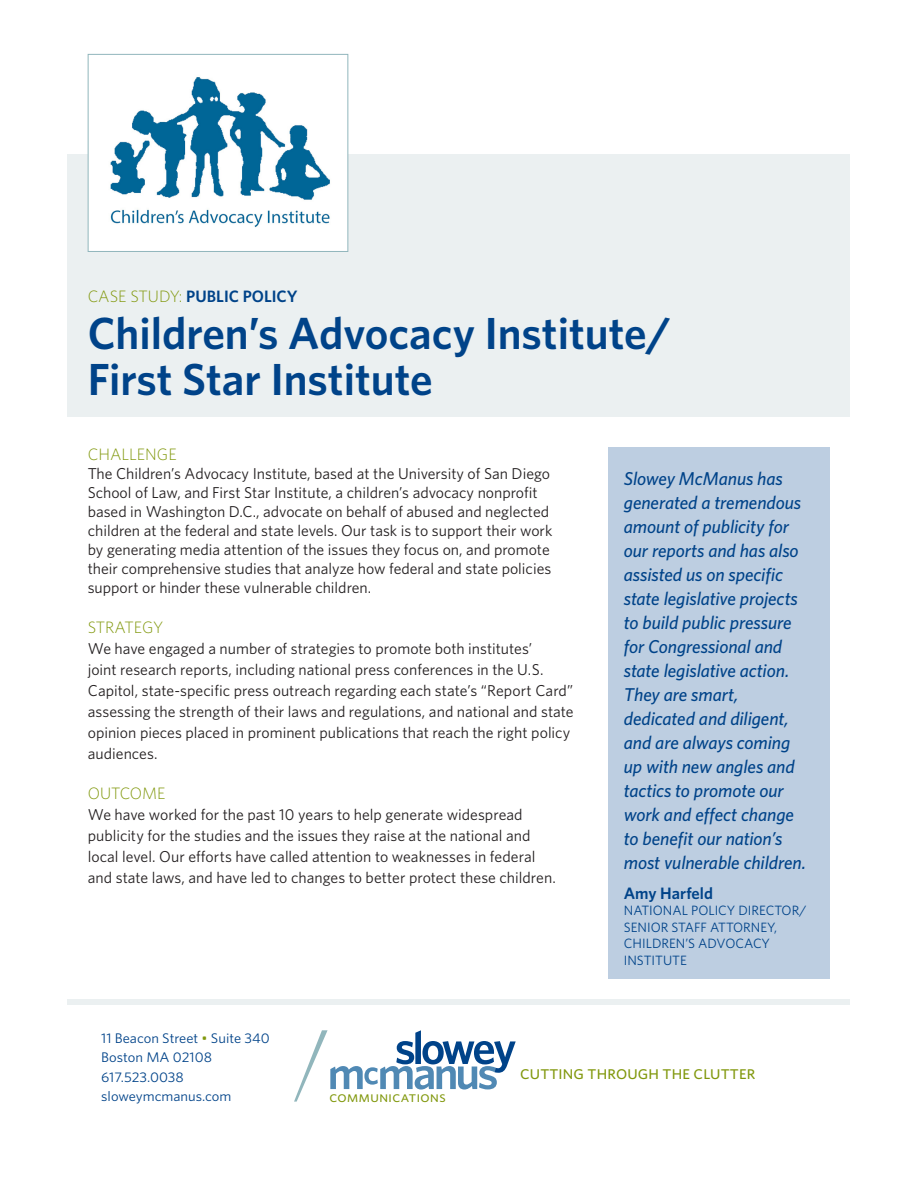
<style>
.page{position:relative;width:918px;height:1188px;background:#fff}
.page>*{position:absolute;margin:0;border:0;box-sizing:border-box;transform-origin:0 0}
.t1{font:600 45px/46.5px "Whitney";color:#004389}
.testimonial{font:italic 500 18.6px/24px "Whitney";letter-spacing:-.005em;color:#004389}
.testimonial_name{font:600 16.5px "Whitney";color:#004389}
.subhd1{font:300 16.5px "Whitney";color:#81980d}
.btxt{font:15.75px/21px "Whitney";color:#231f20}
.t2{font:500 14.1px "Whitney";letter-spacing:.01em;color:#81980d;scale:1.06 1}
.t3{font:13.95px/19.5px "Whitney";color:#004389;scale:1.04 1}
.testimonial_title{font:13.5px/16.5px "Whitney";color:#004389}
.t4{font:500 11.1px "Whitney";letter-spacing:.045em;color:#81980d;scale:1.11 1}
.s1{font-weight:300;color:#81980d}
.s2{color:#81980d}
</style>
<div class="page">
<div style="left:68px;top:999px;width:782px;height:5px;background:#ebf0f1"></div>
<svg style="left:294px;top:1030px;width:222px;height:72px"></svg>
<div style="left:68px;top:154px;width:782px;height:263px;background:#ebf0f1"></div>
<div style="left:609px;top:447px;width:221px;height:532px;background:#bdcee1"></div>
<div style="left:88px;top:54px;width:260px;height:197px;background:#fff"></div>
<img style="left:110px;top:77px;width:220px;height:151px">
<div style="left:88px;top:54px;width:260px;height:198px;border:1px solid #91b6bc"></div>
<p class="testimonial_name" style="left:88px;top:285px;width:211px"><span class="s1">CASE STUDY:</span> PUBLIC POLICY</p>
<p class="t1" style="left:88px;top:309px;width:585px">Children’s Advocacy Institute/<br>First Star Institute</p>
<p class="subhd1" style="left:88px;top:444px;width:90px">CHALLENGE</p>
<p class="btxt" style="left:88px;top:464px;width:466px;line-height:18.9px">The Children’s Advocacy Institute, based at the University of San Diego School of Law, and First Star Institute, a children’s advocacy nonprofit based in Washington D.C., advocate on behalf of abused and neglected children at the federal and state levels. Our task is to support their work by generating media attention of the issues they focus on, and promote their comprehensive studies that analyze how federal and state policies support or hinder these vulnerable children.</p>
<p class="subhd1" style="left:88px;top:616px;width:77px">STRATEGY</p>
<p class="btxt" style="left:88px;top:637px;width:487px">We have engaged a number of strategies to promote both institutes’<br>joint research reports, including national press conferences in the U.S.<br>Capitol, state-specific press outreach regarding each state’s “Report Card” assessing the strength of their laws and regulations, and national and state opinion pieces placed in prominent publications that reach the right policy audiences.</p>
<p class="subhd1" style="left:88px;top:782px;width:79px">OUTCOME</p>
<p class="btxt" style="left:88px;top:803px;width:470px">We have worked for the past 10 years to help generate widespread publicity for the studies and the issues they raise at the national and local level. Our efforts have called attention to weaknesses in federal and state laws, and have led to changes to better protect these children.</p>
<p class="testimonial" style="left:624px;top:466px;width:184px">Slowey McManus has generated a tremendous amount of publicity for our reports and has also assisted us on specific state legislative projects to build public pressure for Congressional and state legislative action.<br>They are smart, dedicated and diligent, and are always coming up with new angles and tactics to promote our work and effect change to benefit our nation’s most vulnerable children.</p>
<p class="testimonial_name" style="left:624px;top:882px;width:91px">Amy Harfeld</p>
<p class="testimonial_title" style="left:624px;top:902px;width:184px">NATIONAL POLICY DIRECTOR/</p>
<p class="testimonial_title" style="left:624px;top:918px;width:155px">SENIOR STAFF ATTORNEY,<br>CHILDREN’S ADVOCACY<br>INSTITUTE</p>
<p class="t3" style="left:101px;top:1028px;width:164px">11 Beacon Street <span class="s2">•</span> Suite 340<br>Boston MA 02108<br>617.523.0038 sloweymcmanus.com</p>
<p class="t4" style="left:329px;top:1090px;width:106px">COMMUNICATIONS</p>
<p class="t2" style="left:520px;top:1065px;width:223px">CUTTING THROUGH THE CLUTTER</p>
</div>
